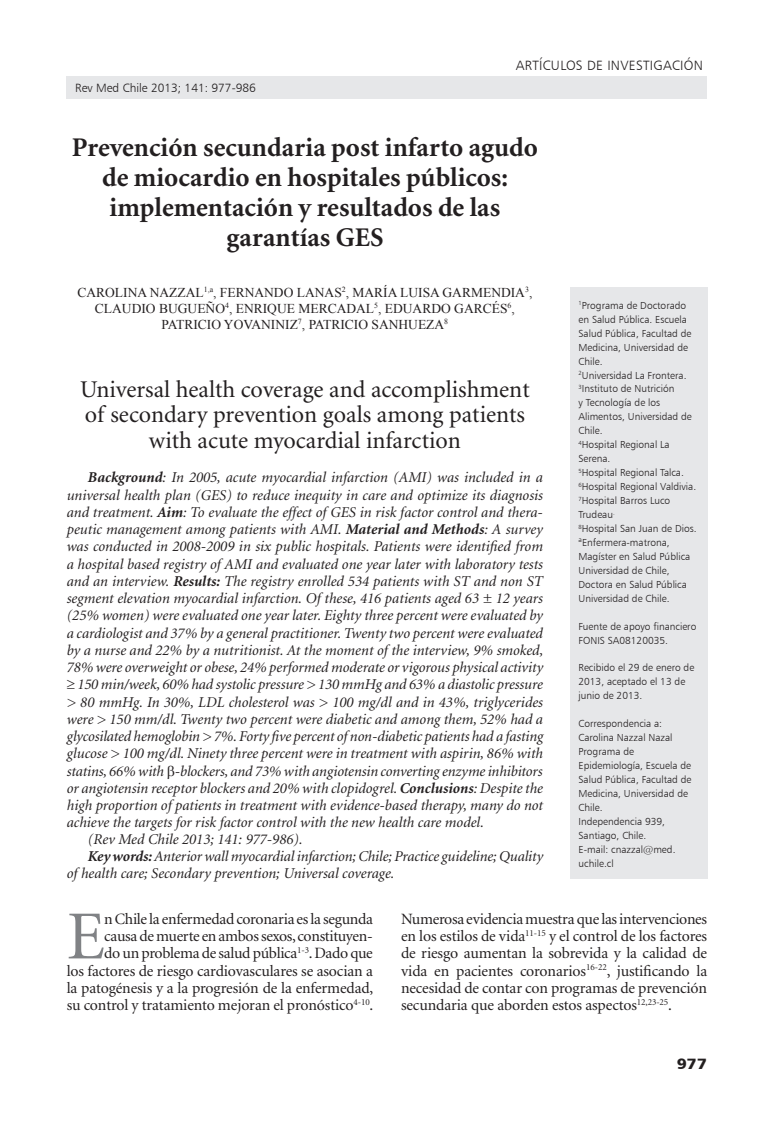
<style>
.page{position:relative;width:774px;height:1134px;background:#fff}
.page>*{position:absolute;margin:0;border:0;box-sizing:border-box;transform-origin:0 0}
._1texto{font:68.85px "Minion";color:#808285}
._2titulo{font:700 27px/30px "Minion";color:#231f20;text-align:center}
._1resumen{font:24px/25.5px "Minion";color:#231f20;text-align:center}
._1texto-2{font:15.75px/17.2px "Minion";letter-spacing:-.01em;color:#231f20;text-align:right}
._1resumen-2{font:italic 15px/17.2px "Minion";color:#231f20;text-align:justify}
.t1{font:15px "Humanist 777 BT Black B";color:#231f20;scale:1.1 1}
._1autor{font:13.5px/16.2px "Times New Roman";color:#231f20;text-align:center}
.t2{font:13.5px "Humanist 777 BT Light B";letter-spacing:.02em;color:#231f20}
.t3{font:12px "Humanist 777 BT Light B";color:#231f20}
._1datos{font:10.2px/14px "Humanist 777 BT Light B";color:#231f20}
.s1{font-weight:700}
</style>
<div class="page">
<div style="left:67px;top:77px;width:640px;height:22px;background:#e6e7e9"></div>
<div style="left:570px;top:287px;width:137px;height:591px;background:#e6e7e9"></div>
<p class="t3" style="left:75px;top:81px;width:182px">Rev Med Chile 2013; 141: 977-986</p>
<p class="t2" style="left:516px;top:57px;width:189px">artículos de investigación</p>
<p class="_2titulo" style="left:72px;top:133px;width:467px">Prevención secundaria post infarto agudo de miocardio en hospitales públicos: implementación y resultados de las garantías GES</p>
<p class="_1autor" style="left:77px;top:284px;width:456px">CAROLINA NAZZAL<sup>1,a</sup>, FERNANDO LANAS<sup>2</sup>, MARÍA LUISA GARMENDIA<sup>3</sup>,<br>CLAUDIO BUGUEÑO<sup>4</sup>, ENRIQUE MERCADAL<sup>5</sup>, EDUARDO GARCÉS<sup>6</sup>,<br>PATRICIO YOVANINIZ<sup>7</sup>, PATRICIO SANHUEZA<sup>8</sup></p>
<p class="_1resumen" style="left:80px;top:377px;width:451px">Universal health coverage and accomplishment of secondary prevention goals among patients with acute myocardial infarction</p>
<p class="_1resumen-2" style="left:67px;top:470px;width:478px;text-indent:21px"><span class="s1">Background</span>: In 2005, acute myocardial infarction (AMI) was included in a universal health plan (GES) to reduce inequity in care and optimize its diagnosis and treatment. <span class="s1">Aim</span>: To evaluate the effect of GES in risk factor control and thera&shy;peutic management among patients with AMI. <span class="s1">Material and Methods</span>: A survey was conducted in 2008-2009 in six public hospitals. Patients were identified from a hospital based registry of AMI and evaluated one year later with laboratory tests and an interview. <span class="s1">Results:</span> The registry enrolled 534 patients with ST and non ST segment elevation myocardial infarction. Of these, 416 patients aged 63 ± 12 years (25% women) were evaluated one year later. Eighty three percent were evaluated by a cardiologist and 37% by a general practitioner. Twenty two percent were evaluated by a nurse and 22% by a nutritionist. At the moment of the interview, 9% smoked, 78% were overweight or obese, 24% performed moderate or vigorous physical activity ≥ 150 min/week, 60% had systolic pressure &gt; 130 mmHg and 63% a diastolic pressure &gt; 80 mmHg. In 30%, LDL cholesterol was &gt; 100 mg/dl and in 43%, triglycerides were &gt; 150 mm/dl. Twenty two percent were diabetic and among them, 52% had a glycosilated hemoglobin &gt; 7%. Forty five percent of non-diabetic patients had a fasting glucose &gt; 100 mg/dl. Ninety three percent were in treatment with aspirin, 86% with statins, 66% with -blockers, and 73% with angiotensin converting enzyme inhibitors or angiotensin receptor blockers and 20% with clopidogrel. <span class="s1">Conclusions</span>: Despite the high proportion of patients in treatment with evidence-based therapy, many do not achieve the targets for risk factor control with the new health care model.</p>
<p class="_1resumen-2" style="left:88px;top:831px;width:216px">(Rev Med Chile 2013; 141: 977-986).</p>
<p class="_1resumen-2" style="left:67px;top:848px;width:478px;text-indent:21px"><span class="s1">Key words:</span>Anterior wall myocardial infarction; Chile; Practice guideline; Quality of health care; Secondary prevention; Universal coverage.</p>
<p class="_1datos" style="left:578px;top:298px;width:115px"><sup>1</sup>Programa de Doctorado en Salud Pública. Escuela<br>Salud Pública, Facultad de<br>Medicina, U niversidad de<br>Chile.</p>
<p class="_1datos" style="left:578px;top:368px;width:109px"><sup>2</sup>U niversidad La Frontera.</p>
<p class="_1datos" style="left:578px;top:382px;width:115px"><sup>3</sup>I nstituto de N utrición<br>y Tecnología de los<br>Alimentos, U niversidad de<br>Chile.</p>
<p class="_1datos" style="left:578px;top:438px;width:93px"><sup>4</sup>Hospital Regional La<br>Serena.</p>
<p class="_1datos" style="left:578px;top:465px;width:107px"><sup>5</sup>Hospital Regional Talca.</p>
<p class="_1datos" style="left:578px;top:479px;width:119px"><sup>6</sup>Hospital Regional Valdivia.</p>
<p class="_1datos" style="left:578px;top:493px;width:93px"><sup>7</sup>Hospital Barros Luco<br>Trudeau<sup>.</sup></p>
<p class="_1datos" style="left:578px;top:521px;width:120px"><sup>8</sup>Hospital San Juan de Dios.</p>
<p class="_1datos" style="left:578px;top:535px;width:113px"><sup>a</sup>E nfermera-matrona,<br>Magíster en Salud Pública<br>U niversidad de Chile,<br>Doctora en Salud Pública<br>U niversidad de Chile.</p>
<p class="_1datos" style="left:578px;top:619px;width:119px">Fuente de apoyo financiero<br>FONIS</p>
<p class="_1datos" style="left:608px;top:633px;width:62px">SA08120035.</p>
<p class="_1datos" style="left:578px;top:661px;width:117px">Recibido el 29 de enero de<br>2013, aceptado el 13 de junio de 2013.</p>
<p class="_1datos" style="left:578px;top:717px;width:85px">Correspondencia a:</p>
<p class="_1datos" style="left:578px;top:731px;width:96px">Carolina Nazzal Nazal</p>
<p class="_1datos" style="left:578px;top:744px;width:115px">Programa de<br>E pidemiología, Escuela de<br>Salud Pública, Facultad de<br>Medicina, U niversidad de<br>Chile.</p>
<p class="_1datos" style="left:578px;top:814px;width:88px">I ndependencia 939,<br>Santiago, Chile.</p>
<p class="_1datos" style="left:578px;top:842px;width:99px">E-mail: cnazzal@med. uchile.cl</p>
<p class="_1texto-2" style="left:67px;top:911px;width:308px">n Chile la enfermedad coronaria es la segunda<br>causa de muerte en ambos sexos, constituyen-<br>do un problema de salud pública<sup>1-3</sup>. Dado que<br>los factores de riesgo cardiovasculares se asocian a la patogénesis y a la progresión de la enfermedad, su control y tratamiento mejoran el pronóstico<sup>4-10</sup>.</p>
<p class="_1texto-2" style="left:401px;top:911px;width:308px;text-align:justify">Numerosa evidencia muestra que las intervenciones en los estilos de vida<sup>11-15</sup> y el control de los factores de riesgo aumentan la sobrevida y la calidad de vida en pacientes coronarios<sup>16-22</sup>, justificando la necesidad de contar con programas de prevención secundaria que aborden estos aspectos<sup>12,23-25</sup>.</p>
<p class="_1texto" style="left:67px;top:903px;width:40px">E</p>
<p class="t1" style="left:677px;top:1054px;width:29px">977</p>
</div>
